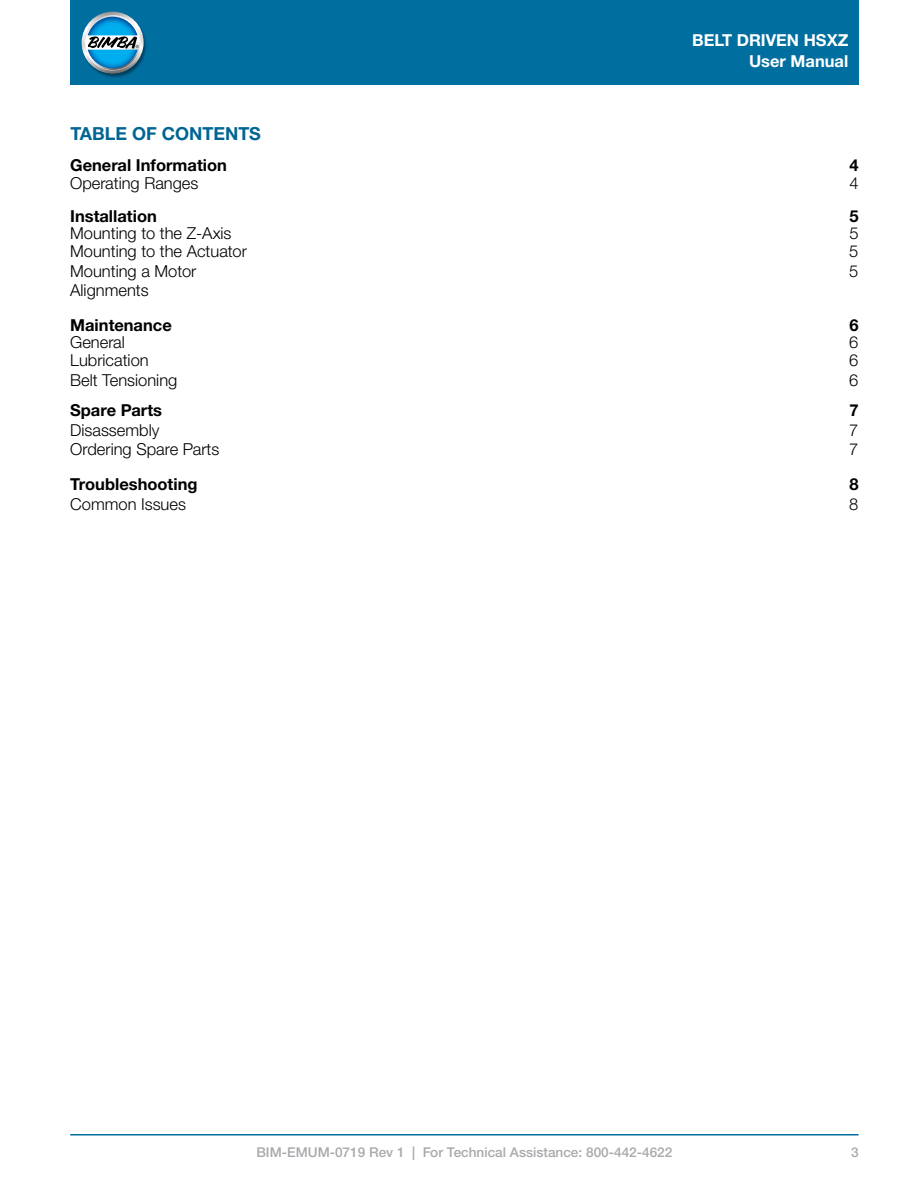
<style>
.page{position:relative;width:918px;height:1188px;background:#fff}
.page>*{position:absolute;margin:0;border:0;box-sizing:border-box;transform-origin:0 0}
.t1{font:700 18px "Helvetica Neue LTW1 G";color:#006593}
.t2{font:300 16.5px "Helvetica Neue LTW1 G";color:#000}
.t3{font:700 16.5px "Helvetica Neue LTW1 G";color:#000}
.t4{font:700 16.5px/21px "Helvetica Neue LTW1 G";color:#fff;text-align:right}
.t5{font:500 13.5px "Helvetica Neue LTW1 G";color:#a7a9ac}
</style>
<div class="page">
<div style="left:70px;top:0;width:789px;height:85px;background:#006e9f"></div>
<img style="left:81px;top:13px;width:65px;height:64px">
<svg style="left:82px;top:12px;width:62px;height:62px"></svg>
<svg style="left:85px;top:15px;width:55px;height:55px"></svg>
<svg style="left:88px;top:17px;width:51px;height:51px;background:#479bc1"></svg>
<hr style="left:70px;top:1134px;width:789px;height:2px;background:#006e9f">
<p class="t1" style="left:70px;top:122px;width:192px">TABLE OF CONTENTS</p>
<p class="t4" style="left:692px;top:29px;width:158px">BELT DRIVEN HSXZ<br>User Manual</p>
<p class="t3" style="left:70px;top:155px;width:158px">General Information</p>
<p class="t3" style="left:849px;top:155px;width:11px">4</p>
<p class="t2" style="left:70px;top:173px;width:130px">Operating Ranges</p>
<p class="t2" style="left:849px;top:173px;width:11px">4</p>
<p class="t3" style="left:70px;top:206px;width:88px">Installation</p>
<p class="t3" style="left:849px;top:206px;width:11px">5</p>
<p class="t2" style="left:70px;top:223px;width:163px">Mounting to the Z-Axis</p>
<p class="t2" style="left:849px;top:223px;width:11px">5</p>
<p class="t2" style="left:70px;top:241px;width:178px">Mounting to the Actuator</p>
<p class="t2" style="left:849px;top:241px;width:11px">5</p>
<p class="t2" style="left:70px;top:261px;width:128px">Mounting a Motor</p>
<p class="t2" style="left:849px;top:261px;width:11px">5</p>
<p class="t2" style="left:70px;top:280px;width:80px">Alignments</p>
<p class="t3" style="left:70px;top:315px;width:103px">Maintenance</p>
<p class="t3" style="left:849px;top:315px;width:11px">6</p>
<p class="t2" style="left:70px;top:332px;width:56px">General</p>
<p class="t2" style="left:849px;top:332px;width:11px">6</p>
<p class="t2" style="left:70px;top:350px;width:80px">Lubrication</p>
<p class="t2" style="left:849px;top:350px;width:11px">6</p>
<p class="t2" style="left:70px;top:370px;width:109px">Belt Tensioning</p>
<p class="t2" style="left:849px;top:370px;width:11px">6</p>
<p class="t3" style="left:70px;top:400px;width:93px">Spare Parts</p>
<p class="t3" style="left:849px;top:400px;width:11px">7</p>
<p class="t2" style="left:70px;top:420px;width:91px">Disassembly</p>
<p class="t2" style="left:849px;top:420px;width:11px">7</p>
<p class="t2" style="left:70px;top:439px;width:151px">Ordering Spare Parts</p>
<p class="t2" style="left:849px;top:439px;width:11px">7</p>
<p class="t3" style="left:70px;top:474px;width:129px">Troubleshooting</p>
<p class="t3" style="left:849px;top:474px;width:11px">8</p>
<p class="t2" style="left:70px;top:494px;width:117px">Common Issues</p>
<p class="t2" style="left:849px;top:494px;width:11px">8</p>
<p class="t5" style="left:256px;top:1144px;width:417px">BIM-EMUM-0719 Rev 1 | For Technical Assistance: 800-442-4622</p>
<p class="t5" style="left:851px;top:1144px;width:9px">3</p>
</div>
